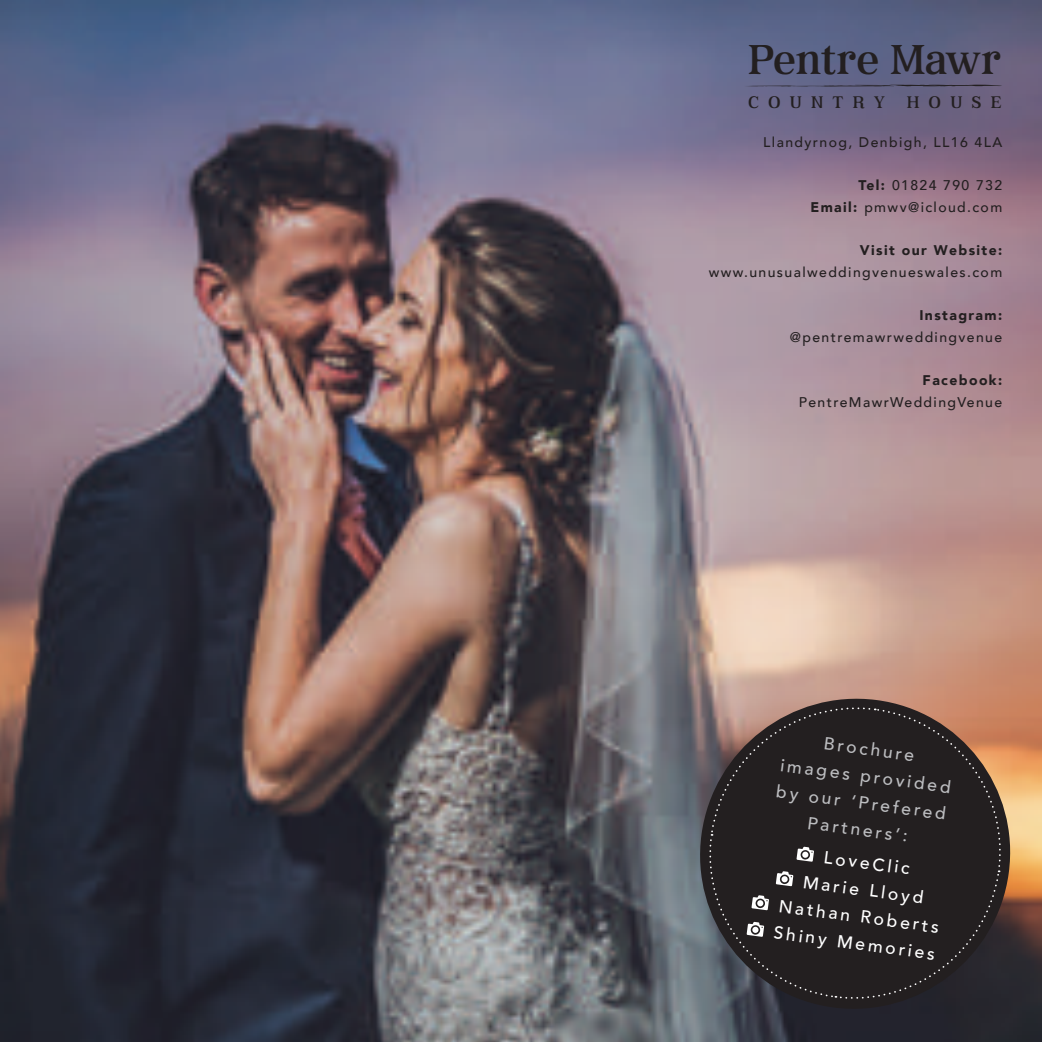
<style>
.page{position:relative;width:1042px;height:1042px;background:#fff}
.page>*{position:absolute;margin:0;border:0;box-sizing:border-box;transform-origin:0 0}
.t1{font:42.7px "Everafter";letter-spacing:-.02em;color:#231f20}
.t2{font:500 17.5px/26.9px "Avenir";color:#bcbdc0;text-align:center}
.t3{font:500 17.5px/26.9px "Avenir";color:#fff;text-align:center}
.t4{font:17.15px "Everafter";letter-spacing:.54em;color:#231f20}
.t5{font:500 14px/21.7px "Avenir";letter-spacing:.1em;color:#231f20;text-align:right}
.t6{font:900 14px "Avenir";letter-spacing:.1em;color:#231f20}
.s1{font-weight:900}
</style>
<div class="page">
<img style="left:0;top:0;width:1042px;height:1042px">
<svg style="left:744px;top:85px;width:258px;height:2px"></svg>
<svg style="left:690px;top:689px;width:330px;height:329px;background:#7c6961"></svg>
<svg style="left:703px;top:702px;width:304px;height:302px;background:#352e2d"></svg>
<h1 class="t1" style="left:748px;top:35px;width:255px">Pentre Mawr</h1>
<p class="t4" style="left:748px;top:93px;width:139px">COUNTRY</p>
<p class="t4" style="left:907px;top:93px;width:96px">HOUSE</p>
<p class="t5" style="left:763px;top:132px;width:240px">Llandyrnog, Denbigh, LL16 4LA</p>
<p class="t5" style="left:810px;top:175px;width:193px"><span class="s1">Tel:</span> 01824 790 732<br><span class="s1">Email:</span> pmwv@icloud.com</p>
<p class="t6" style="left:860px;top:241px;width:144px">Visit our Website:</p>
<p class="t5" style="left:709px;top:261px;width:295px">www.unusualweddingvenueswales.com</p>
<p class="t6" style="left:919px;top:306px;width:84px">Instagram:</p>
<p class="t5" style="left:790px;top:326px;width:214px">@pentremawrweddingvenue</p>
<p class="t6" style="left:922px;top:371px;width:81px">Facebook:</p>
<p class="t5" style="left:799px;top:391px;width:205px">PentreMawrWeddingVenue</p>
<p class="t2" style="left:786px;top:724px;width:174px;rotate:8deg">Brochure<br>images provided by our ‘Prefered<br>Partners’:</p>
<p class="t3" style="left:787px;top:838px;width:164px;rotate:8deg">LoveClic<br>Marie Lloyd<br>Nathan Roberts<br>Shiny Memories</p>
</div>
